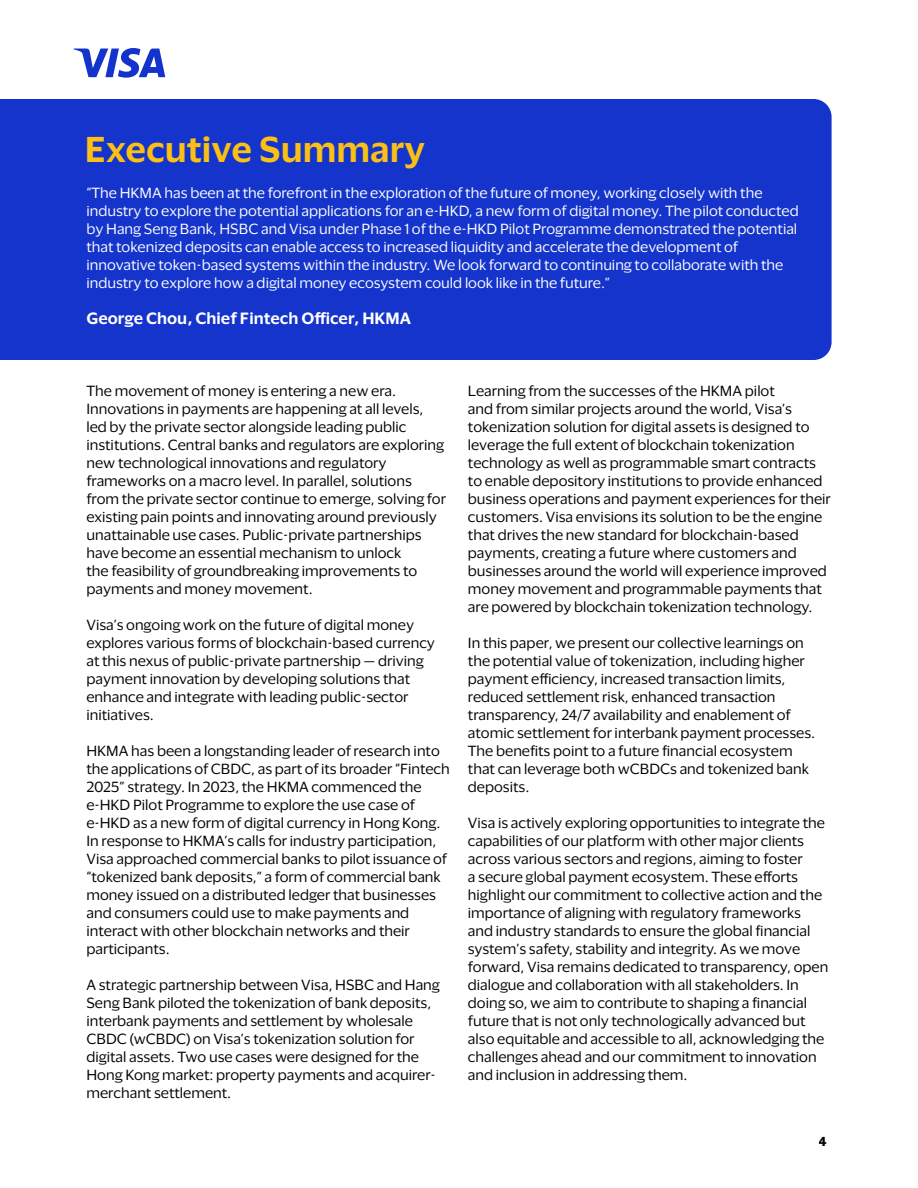
<style>
.page{position:relative;width:918px;height:1188px;background:#fff}
.page>*{position:absolute;margin:0;border:0;box-sizing:border-box;transform-origin:0 0}
.t1{font:600 33px "Visa Dialect";color:#fcbf14}
.t2{font:600 15px "Visa Dialect";color:#fff}
.t3{font:13.5px/18px "Visa Dialect";color:#000}
.t4{font:13.5px/18px "Visa Dialect";color:#fff}
.t5{font:600 12px "Visa Dialect";color:#000}
</style>
<div class="page">
<svg style="left:73px;top:48px;width:92px;height:30px"></svg>
<div style="left:0;top:99px;width:832px;height:261px;background:#1434cb"></div>
<h2 class="t1" style="left:85px;top:124px;width:342px">Executive Summary</h2>
<p class="t4" style="left:86px;top:183px;width:714px">“The HKMA has been at the forefront in the exploration of the future of money, working closely with the industry to explore the potential applications for an e-HKD, a new form of digital money. The pilot conducted by Hang Seng Bank, HSBC and Visa under Phase 1 of the e-HKD Pilot Programme demonstrated the potential that tokenized deposits can enable access to increased liquidity and accelerate the development of innovative token-based systems within the industry. We look forward to continuing to collaborate with the industry to explore how a digital money ecosystem could look like in the future.”</p>
<p class="t2" style="left:86px;top:307px;width:326px">George Chou, Chief Fintech Officer, HKMA</p>
<p class="t3" style="left:86px;top:381px;width:361px">The movement of money is entering a new era.<br>Innovations in payments are happening at all levels, led by the private sector alongside leading public institutions. Central banks and regulators are exploring new technological innovations and regulatory frameworks on a macro level. In parallel, solutions from the private sector continue to emerge, solving for existing pain points and innovating around previously unattainable use cases. Public-private partnerships have become an essential mechanism to unlock<br>the feasibility of groundbreaking improvements to payments and money movement.</p>
<p class="t3" style="left:86px;top:615px;width:350px">Visa’s ongoing work on the future of digital money explores various forms of blockchain-based currency at this nexus of public-private partnership — driving payment innovation by developing solutions that enhance and integrate with leading public-sector initiatives.</p>
<p class="t3" style="left:86px;top:741px;width:365px">HKMA has been a longstanding leader of research into the applications of CBDC, as part of its broader “Fintech 2025” strategy. In 2023, the HKMA commenced the e-HKD Pilot Programme to explore the use case of e-HKD as a new form of digital currency in Hong Kong.<br>In response to HKMA’s calls for industry participation, Visa approached commercial banks to pilot issuance of “tokenized bank deposits,” a form of commercial bank money issued on a distributed ledger that businesses and consumers could use to make payments and interact with other blockchain networks and their participants.</p>
<p class="t3" style="left:86px;top:975px;width:355px">A strategic partnership between Visa, HSBC and Hang Seng Bank piloted the tokenization of bank deposits, interbank payments and settlement by wholesale CBDC (wCBDC) on Visa’s tokenization solution for digital assets. Two use cases were designed for the Hong Kong market: property payments and acquirer&shy;merchant settlement.</p>
<p class="t3" style="left:468px;top:381px;width:364px">Learning from the successes of the HKMA pilot<br>and from similar projects around the world, Visa’s tokenization solution for digital assets is designed to leverage the full extent of blockchain tokenization technology as well as programmable smart contracts to enable depository institutions to provide enhanced business operations and payment experiences for their customers. Visa envisions its solution to be the engine that drives the new standard for blockchain-based payments, creating a future where customers and businesses around the world will experience improved money movement and programmable payments that are powered by blockchain tokenization technology.</p>
<p class="t3" style="left:468px;top:633px;width:349px">In this paper, we present our collective learnings on the potential value of tokenization, including higher payment efficiency, increased transaction limits, reduced settlement risk, enhanced transaction transparency, 24/7 availability and enablement of atomic settlement for interbank payment processes.<br>The benefits point to a future financial ecosystem that can leverage both wCBDCs and tokenized bank deposits.</p>
<p class="t3" style="left:468px;top:813px;width:362px">Visa is actively exploring opportunities to integrate the capabilities of our platform with other major clients across various sectors and regions, aiming to foster<br>a secure global payment ecosystem. These efforts highlight our commitment to collective action and the importance of aligning with regulatory frameworks and industry standards to ensure the global financial system’s safety, stability and integrity. As we move forward, Visa remains dedicated to transparency, open dialogue and collaboration with all stakeholders. In doing so, we aim to contribute to shaping a financial future that is not only technologically advanced but also equitable and accessible to all, acknowledging the challenges ahead and our commitment to innovation and inclusion in addressing them.</p>
<p class="t5" style="left:819px;top:1132px;width:9px">4</p>
</div>
